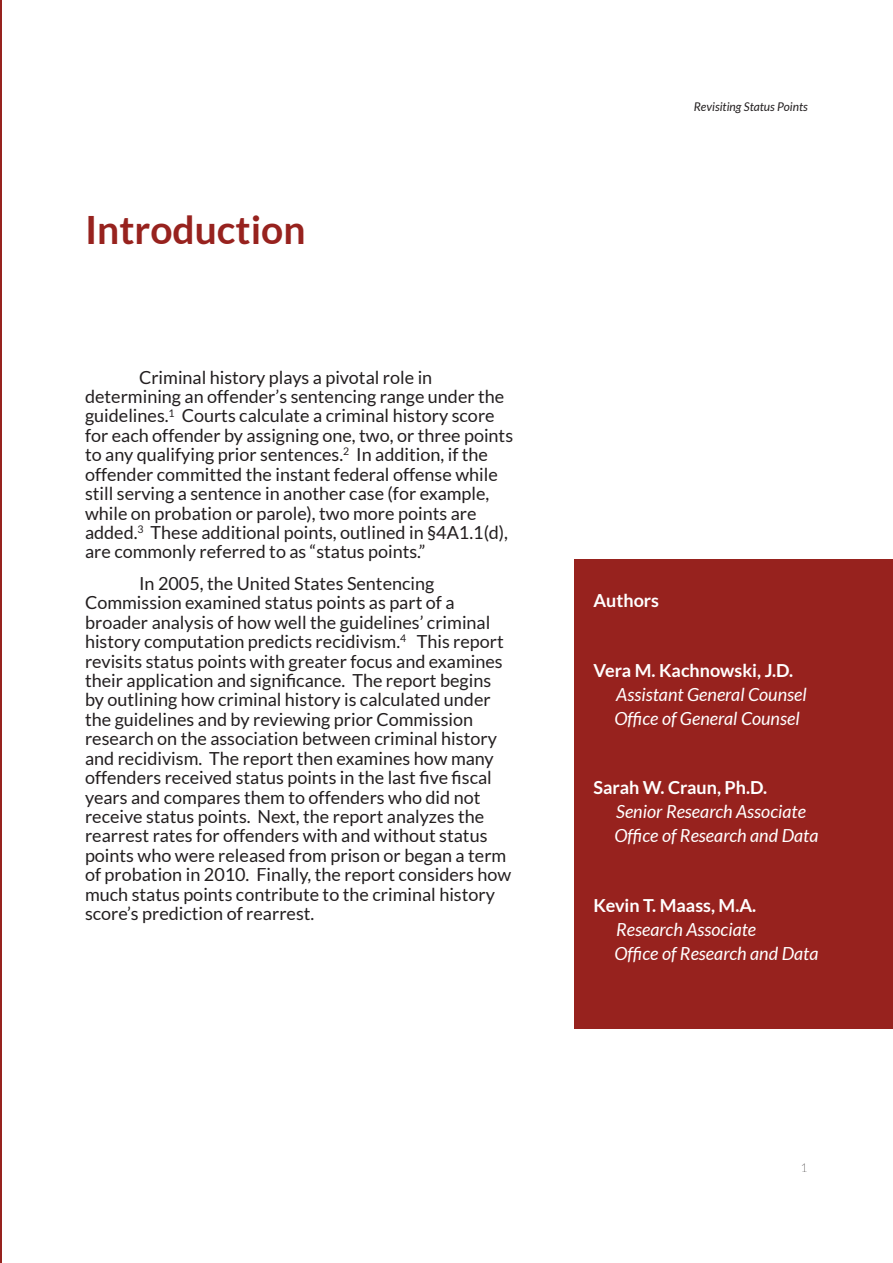
<style>
.page{position:relative;width:893px;height:1263px;background:#fff}
.page>*{position:absolute;margin:0;border:0;box-sizing:border-box;transform-origin:0 0}
.t1{font:700 39px "Lato";color:#97221e}
.t2{font:18px/19.5px "Lato";color:#231f20}
.Body{font:italic 18px/24px "Lato";color:#fff}
.Title_-_12_-_caps{font:700 18px "Lato";color:#fff}
.t3{font:italic 12px "Lato";color:#231f20}
.t4{font:100 12px "Lato";color:#231f20}
.s1{font-weight:700;font-style:normal}
</style>
<div class="page">
<div style="left:574px;top:559px;width:319px;height:470px;background:#97221e"></div>
<hr style="left:0;top:0;width:1px;height:1263px;background:#97221e">
<p class="t1" style="left:85px;top:207px;width:222px">Introduction</p>
<p class="t2" style="left:85px;top:367px;width:430px;text-indent:54px">Criminal history plays a pivotal role in determining an offender’s sentencing range under the guidelines.<sup>1</sup> Courts calculate a criminal history score for each offender by assigning one, two, or three points to any qualifying prior sentences.<sup>2</sup> In addition, if the offender committed the instant federal offense while still serving a sentence in another case (for example, while on probation or parole), two more points are added.<sup>3</sup> These additional points, outlined in §4A1.1(d), are commonly referred to as “status points.”</p>
<p class="t2" style="left:85px;top:573px;width:428px;text-indent:54px">In 2005, the United States Sentencing Commission examined status points as part of a broader analysis of how well the guidelines’ criminal history computation predicts recidivism.<sup>4</sup> This report revisits status points with greater focus and examines their application and significance. The report begins by outlining how criminal history is calculated under the guidelines and by reviewing prior Commission research on the association between criminal history and recidivism. The report then examines how many offenders received status points in the last five fiscal years and compares them to offenders who did not receive status points. Next, the report analyzes the rearrest rates for offenders with and without status points who were released from prison or began a term of probation in 2010. Finally, the report considers how much status points contribute to the criminal history score’s prediction of rearrest.</p>
<p class="t3" style="left:694px;top:100px;width:116px">Revisiting Status Points</p>
<p class="Title_-_12_-_caps" style="left:593px;top:590px;width:67px">Authors</p>
<p class="Body" style="left:614px;top:659px;width:194px;text-indent:-21px"><span class="s1">Vera M. Kachnowski, J.D.<br></span>Assistant General Counsel<br>Office of General Counsel</p>
<p class="Body" style="left:614px;top:776px;width:206px;text-indent:-21px"><span class="s1">Sarah W. Craun, Ph.D.<br></span>Senior Research Associate<br>Office of Research and Data</p>
<p class="Body" style="left:614px;top:894px;width:206px;text-indent:-21px"><span class="s1">Kevin T. Maass, M.A.<br></span>Research Associate<br>Office of Research and Data</p>
<p class="t4" style="left:801px;top:1159px;width:8px">1</p>
</div>
